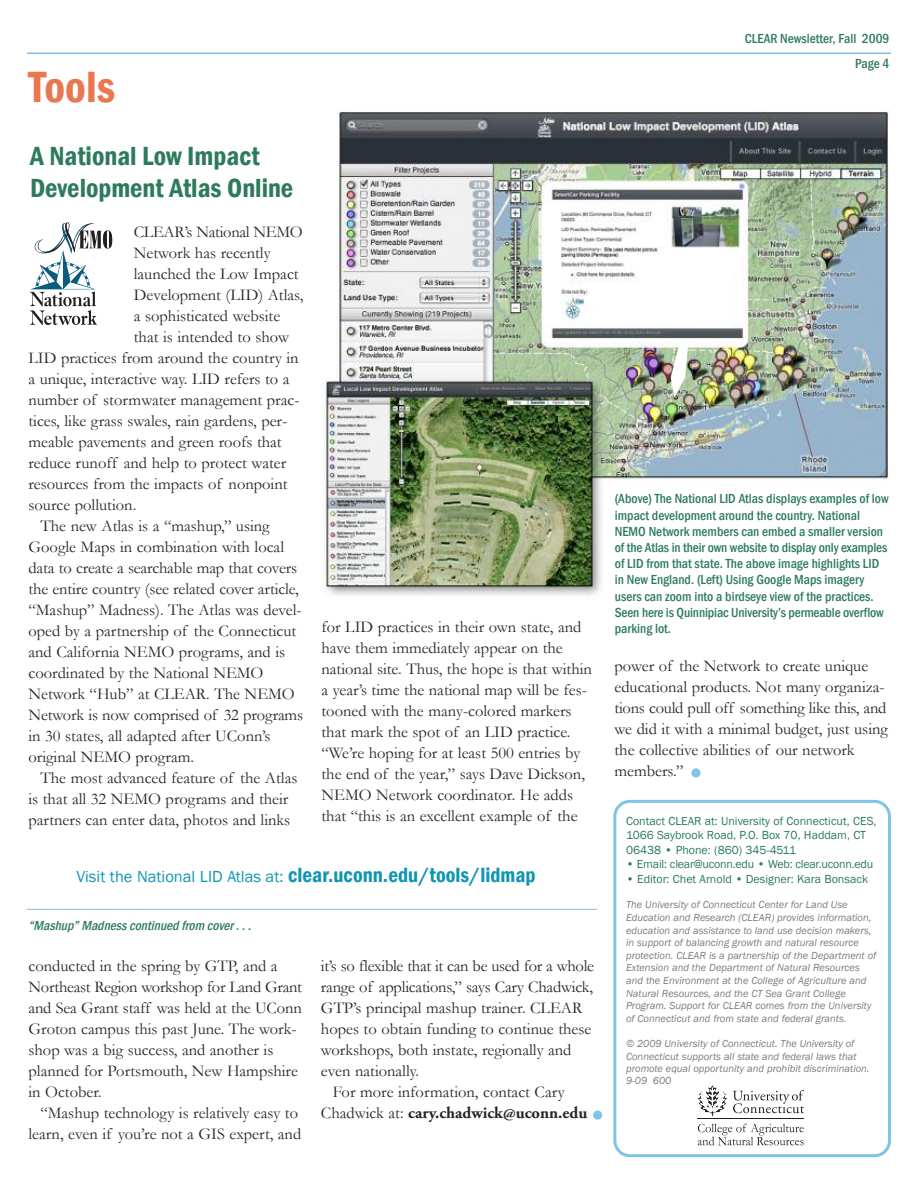
<style>
.page{position:relative;width:918px;height:1188px;background:#fff}
.page>*{position:absolute;margin:0;border:0;box-sizing:border-box;transform-origin:0 0}
.t1{font:45px "Franklin Gothic Demi Cond";color:#e97752}
.t2{font:27px/32.4px "Franklin Gothic Demi Cond";color:#2e7b5c}
.t3{font:21.15px "Franklin Gothic Demi Cond";color:#1196b2}
.t4{font:16.5px/21px "Garamond";color:#282526}
.t5{font:16.5px "Garamond";letter-spacing:-.02em;color:#282526}
.t6{font:700 16.5px "Adobe Garamond Pro";color:#282526}
.t7{font:13.5px/16.2px "Franklin Gothic Medium Cond";color:#2e7b5c;text-align:right}
.t8{font:italic 13.5px "Franklin Gothic Medium Cond";color:#2e7b5c}
.t9{font:12px/14.4px "Franklin Gothic";color:#2e7b5c}
.t10{font:12px "Franklin Gothic";letter-spacing:-.02em;color:#2e7b5c}
.t11{font:italic 10.5px/12.6px "Franklin Gothic";color:#7e7c7d}
.s1{font-family:"Franklin Gothic";font-size:16.5px}
.s2{font-family:"Garamond";font-weight:400}
</style>
<div class="page">
<img style="left:322px;top:109px;width:568px;height:487px">
<img style="left:671px;top:344px;width:17px;height:54px">
<hr style="left:27px;top:909px;width:570px;height:1px;background:#80c3e7">
<svg style="left:613px;top:800px;width:278px;height:357px"></svg>
<hr style="left:697px;top:1118px;width:107px;height:1px;background:#231f20">
<svg style="left:697px;top:1085px;width:107px;height:32px"></svg>
<svg style="left:698px;top:1124px;width:106px;height:21px"></svg>
<hr style="left:27px;top:52px;width:864px;height:2px;background:#80c3e7">
<svg style="left:691px;top:768px;width:10px;height:10px"></svg>
<svg style="left:30px;top:222px;width:82px;height:103px"></svg>
<div style="left:593px;top:1111px;width:9px;height:9px;background:#80c3e7;border-radius:50%"></div>
<h1 class="t1" style="left:28px;top:57px;width:88px">Tools</h1>
<h2 class="t2" style="left:30px;top:139px;width:265px">A National Low Impact<br>Development Atlas Online</h2>
<p class="t5" style="left:134px;top:221px;width:170px">CLEAR’s National NEMO</p>
<p class="t4" style="left:134px;top:242px;width:138px">Network has recently</p>
<p class="t4" style="left:134px;top:263px;width:166px">launched the Low Impact</p>
<p class="t4" style="left:134px;top:284px;width:171px">Development (LID) Atlas,</p>
<p class="t4" style="left:134px;top:305px;width:148px">a sophisticated website</p>
<p class="t4" style="left:134px;top:326px;width:157px">that is intended to show</p>
<p class="t4" style="left:28px;top:347px;width:272px">LID practices from around the country in</p>
<p class="t4" style="left:28px;top:368px;width:263px">a unique, interactive way. LID refers to a</p>
<p class="t4" style="left:28px;top:389px;width:273px">number of stormwater management prac-</p>
<p class="t4" style="left:28px;top:410px;width:260px">tices, like grass swales, rain gardens, per-</p>
<p class="t4" style="left:28px;top:431px;width:255px">meable pavements and green roofs that</p>
<p class="t4" style="left:28px;top:452px;width:259px">reduce runoff and help to protect water</p>
<p class="t4" style="left:28px;top:473px;width:261px">resources from the impacts of nonpoint</p>
<p class="t4" style="left:28px;top:494px;width:109px">source pollution.</p>
<p class="t4" style="left:40px;top:515px;width:231px">The new Atlas is a “mashup,” using</p>
<p class="t4" style="left:28px;top:536px;width:257px">Google Maps in combination with local</p>
<p class="t4" style="left:28px;top:557px;width:270px">data to create a searchable map that covers</p>
<p class="t4" style="left:28px;top:578px;width:272px">the entire country (see related cover article,</p>
<p class="t4" style="left:28px;top:599px;width:275px">“Mashup” Madness). The Atlas was devel-</p>
<p class="t4" style="left:28px;top:620px;width:269px">oped by a partnership of the Connecticut</p>
<p class="t4" style="left:28px;top:641px;width:258px">and California NEMO programs, and is</p>
<p class="t4" style="left:28px;top:662px;width:237px">coordinated by the National NEMO</p>
<p class="t4" style="left:28px;top:683px;width:268px">Network “Hub” at CLEAR. The NEMO</p>
<p class="t4" style="left:28px;top:704px;width:276px">Network is now comprised of 32 programs</p>
<p class="t4" style="left:28px;top:725px;width:243px">in 30 states, all adapted after UConn’s</p>
<p class="t4" style="left:28px;top:746px;width:167px">original NEMO program.</p>
<p class="t4" style="left:40px;top:767px;width:258px">The most advanced feature of the Atlas</p>
<p class="t4" style="left:28px;top:788px;width:261px">is that all 32 NEMO programs and their</p>
<p class="t4" style="left:28px;top:809px;width:263px">partners can enter data, photos and links</p>
<p class="t4" style="left:322px;top:616px;width:272px">for LID practices in their own state, and have them immediately appear on the national site. Thus, the hope is that within a year’s time the national map will be fes&shy;tooned with the many-colored markers that mark the spot of an LID practice. “We’re hoping for at least 500 entries by the end of the year,” says Dave Dickson, NEMO Network coordinator. He adds that “this is an excellent example of the</p>
<p class="t3" style="left:76px;top:861px;width:461px"><span class="s1">Visit the National LID Atlas at:</span> clear.uconn.edu/tools/lidmap</p>
<p class="t8" style="left:28px;top:917px;width:228px">“Mashup”Madnesscontinuedfrom cover...</p>
<p class="t4" style="left:28px;top:955px;width:275px">conducted in the spring by GTP, and a Northeast Region workshop for Land Grant and Sea Grant staff was held at the UConn Groton campus this past June. The work&shy;shop was a big success, and another is planned for Portsmouth, New Hampshire in October.</p>
<p class="t4" style="left:28px;top:1102px;width:274px;text-align:center">“Mashup technology is relatively easy to learn, even if you’re not a GIS expert, and</p>
<p class="t5" style="left:321px;top:955px;width:275px">it’s so flexible that it can be used for a whole</p>
<p class="t4" style="left:321px;top:976px;width:273px">range of applications,” says Cary Chadwick,</p>
<p class="t4" style="left:321px;top:997px;width:263px">GTP’s principal mashup trainer. CLEAR</p>
<p class="t4" style="left:321px;top:1018px;width:272px">hopes to obtain funding to continue these</p>
<p class="t4" style="left:321px;top:1039px;width:252px">workshops, both instate, regionally and</p>
<p class="t4" style="left:321px;top:1060px;width:100px">even nationally.</p>
<p class="t4" style="left:333px;top:1081px;width:233px">For more information, contact Cary</p>
<p class="t6" style="left:321px;top:1103px;width:268px"><span class="s2">Chadwick at:</span> cary.chadwick@uconn.edu</p>
<p class="t7" style="left:745px;top:26px;width:146px;line-height:25.2px">CLEAR Newsletter, Fall 2009<br>Page 4</p>
<p class="t7" style="left:615px;top:491px;width:275px;text-align:left">(Above) The National LID Atlas displays examples of low impact development around the country. National NEMO Network members can embed a smaller version of the Atlas in their own website to display only examples of LID from that state. The above image highlights LID in New England. (Left) Using Google Maps imagery users can zoom into a birdseye view of the practices.<br>Seen here is Quinnipiac University’s permeable overflow parking lot.</p>
<p class="t4" style="left:615px;top:655px;width:275px">power of the Network to create unique educational products. Not many organiza&shy;tions could pull off something like this, and we did it with a minimal budget, just using the collective abilities of our network members.”</p>
<p class="t9" style="left:626px;top:814px;width:252px">Contact CLEAR at: University of Connecticut, CES,<br>1066 Saybrook Road, P.O. Box 70, Haddam, CT<br>06438 • Phone: (860) 345-4511</p>
<p class="t10" style="left:626px;top:857px;width:249px">• Email: clear@uconn.edu • Web: clear.uconn.edu</p>
<p class="t9" style="left:626px;top:872px;width:243px">• Editor: Chet Arnold • Designer: Kara Bonsack</p>
<p class="t11" style="left:626px;top:899px;width:252px">The University of Connecticut Center for Land Use Education and Research (CLEAR) provides information, education and assistance to land use decision makers, in support of balancing growth and natural resource protection. CLEAR is a partnership of the Department of Extension and the Department of Natural Resources and the Environment at the College of Agriculture and Natural Resources, and the CT Sea Grant College Program. Support for CLEAR comes from the University of Connecticut and from state and federal grants.</p>
<p class="t11" style="left:626px;top:1038px;width:245px;line-height:12.1px">© 2009 University of Connecticut. The University of Connecticut supports all state and federal laws that promote equal opportunity and prohibit discrimination.<br>9-09 600</p>
</div>
